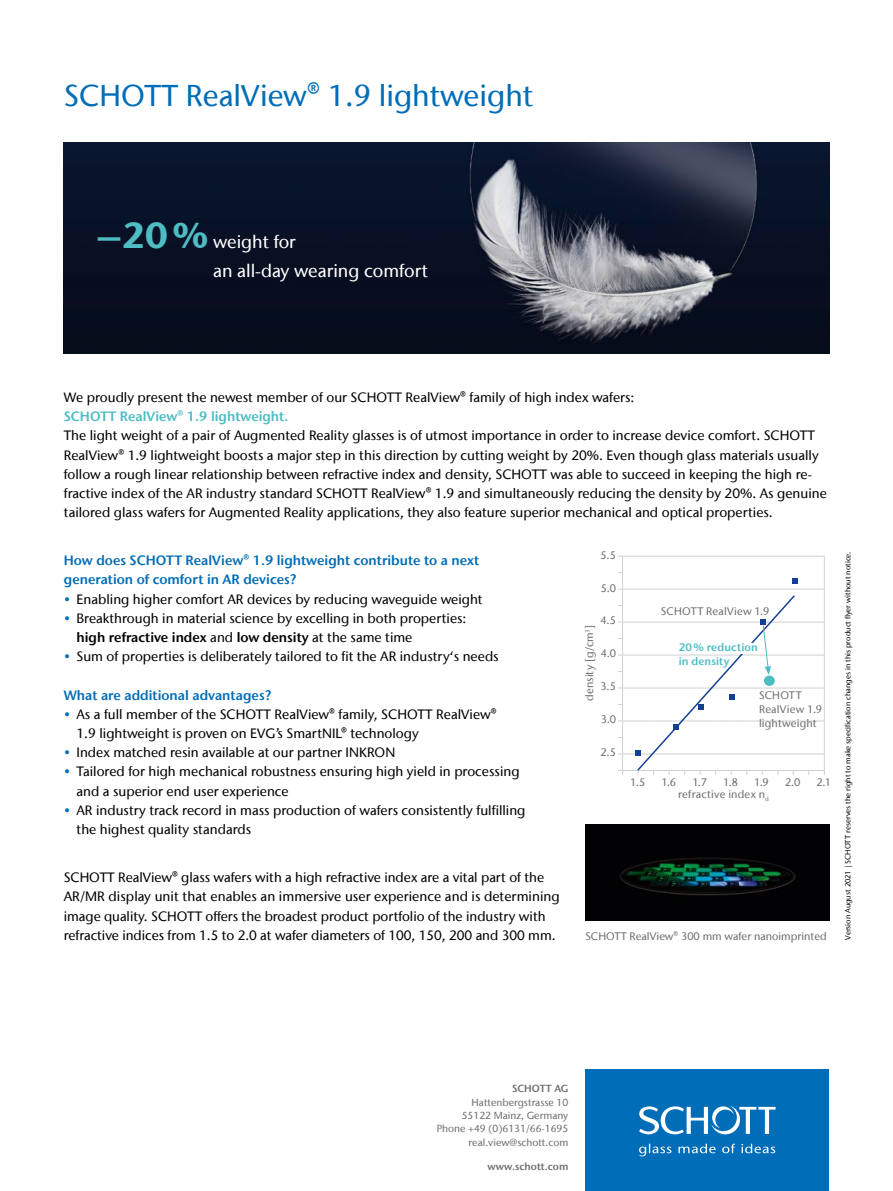
<style>
.page{position:relative;width:893px;height:1191px;background:#fff}
.page>*{position:absolute;margin:0;border:0;box-sizing:border-box;transform-origin:0 0}
.t1{font:500 30px "Stone Sans IIITC Com";color:#006db8}
.t2{font:500 18px/28.8px "Stone Sans IIITC Com";color:#fff}
.t3{font:500 13.5px/19.2px "Stone Sans IIITC Com";color:#000}
.t4{font:600 13.5px/19.2px "Stone Sans IIITC Com";color:#006db8}
.t5{font:600 13.5px "Stone Sans IIITC Com";color:#4dbcc3}
.t6{font:500 10.8px/14.2px "Stone Sans IIITC Com";letter-spacing:.01em;color:#6f6f6e}
.t7{font:600 10.8px/14.2px "Stone Sans IIITC Com";letter-spacing:.015em;color:#4dbcc3}
.t8{font:500 10.2px/13.4px "Stone Sans IIITC Com";color:#6f6f6e;text-align:right}
.t9{font:600 10.2px "Stone Sans IIITC Com";color:#6f6f6e}
.t10{font:500 7.5px "Stone Sans IIITC Com";color:#000}
.s1{font-weight:700;font-size:36px;color:#4dbcc3}
.s2{color:#006db8}
.s3{font-weight:600}
</style>
<div class="page">
<img style="left:64px;top:143px;width:765px;height:211px">
<img style="left:585px;top:824px;width:244px;height:96px">
<div style="left:585px;top:1069px;width:244px;height:122px;background:#006db8"></div>
<svg style="left:639px;top:1105px;width:137px;height:51px"></svg>
<svg style="left:618px;top:556px;width:207px;height:219px"></svg>
<h1 class="t1" style="left:64px;top:77px;width:471px">SCHOTT RealView® 1.9 lightweight</h1>
<h2 class="t2" style="left:213px;top:227px;width:217px;text-indent:-115px"><span class="s1">–20%</span> weight for<br>an all-day wearing comfort</h2>
<p class="t3" style="left:64px;top:387px;width:572px">We proudly present the newest member of our SCHOTT RealView® family of high index wafers:</p>
<p class="t5" style="left:64px;top:408px;width:226px">SCHOTT RealView® 1.9 lightweight.</p>
<p class="t3" style="left:64px;top:426px;width:765px">The light weight of a pair of Augmented Reality glasses is of utmost importance in order to increase device comfort. SCHOTT RealView® 1.9 lightweight boosts a major step in this direction by cutting weight by 20%. Even though glass materials usually follow a rough linear relationship between refractive index and density, SCHOTT was able to succeed in keeping the high re&shy;fractive index of the AR industry standard SCHOTT RealView® 1.9 and simultaneously reducing the density by 20%. As genuine tailored glass wafers for Augmented Reality applications, they also feature superior mechanical and optical properties.</p>
<p class="t4" style="left:64px;top:550px;width:417px">How does SCHOTT RealView® 1.9 lightweight contribute to a next generation of comfort in AR devices?</p>
<p class="t3" style="left:64px;top:589px;width:420px"><span class="s2">•</span> Enabling higher comfort AR devices by reducing waveguide weight</p>
<p class="t3" style="left:77px;top:608px;width:391px;text-indent:-13px"><span class="s2">•</span> Breakthrough in material science by excelling in both properties: <span class="s3">high refractive index</span> and <span class="s3">low density</span> at the same time</p>
<p class="t3" style="left:64px;top:647px;width:436px"><span class="s2">•</span> Sum of properties is deliberately tailored to fit the AR industry‘s needs</p>
<p class="t4" style="left:64px;top:685px;width:209px">What are additional advantages?</p>
<p class="t3" style="left:77px;top:704px;width:422px;text-indent:-13px"><span class="s2">•</span> As a full member of the SCHOTT RealView® family, SCHOTT RealView®<br>1.9 lightweight is proven on EVG’s SmartNIL® technology</p>
<p class="t3" style="left:64px;top:743px;width:333px"><span class="s2">•</span> Index matched resin available at our partner INKRON</p>
<p class="t3" style="left:77px;top:762px;width:444px;text-indent:-13px"><span class="s2">•</span> Tailored for high mechanical robustness ensuring high yield in processing and a superior end user experience</p>
<p class="t3" style="left:77px;top:800px;width:450px;text-indent:-13px"><span class="s2">•</span> AR industry track record in mass production of wafers consistently fulfilling the highest quality standards</p>
<p class="t3" style="left:64px;top:867px;width:497px">SCHOTT RealView® glass wafers with a high refractive index are a vital part of the AR/MR display unit that enables an immersive user experience and is determining image quality. SCHOTT offers the broadest product portfolio of the industry with refractive indices from 1.5 to 2.0 at wafer diameters of 100, 150, 200 and 300 mm.</p>
<p class="t6" style="left:600px;top:547px;width:17px">5.5</p>
<p class="t6" style="left:601px;top:580px;width:17px">5.0</p>
<p class="t6" style="left:600px;top:613px;width:17px">4.5</p>
<p class="t6" style="left:601px;top:646px;width:17px">4.0</p>
<p class="t6" style="left:600px;top:679px;width:17px">3.5</p>
<p class="t6" style="left:601px;top:712px;width:17px">3.0</p>
<p class="t6" style="left:600px;top:745px;width:17px">2.5</p>
<p class="t6" style="left:582px;top:701px;width:77px;rotate:-90deg">density [g/cm<sup>3</sup>]</p>
<p class="t6" style="left:661px;top:604px;width:110px">SCHOTT RealView 1.9</p>
<p class="t7" style="left:679px;top:640px;width:81px">20% reduction in density</p>
<p class="t6" style="left:759px;top:688px;width:65px">SCHOTT<br>RealView 1.9 lightweight</p>
<p class="t6" style="left:630px;top:775px;width:17px">1.5</p>
<p class="t6" style="left:661px;top:775px;width:16px">1.6</p>
<p class="t6" style="left:692px;top:775px;width:16px">1.7</p>
<p class="t6" style="left:723px;top:775px;width:16px">1.8</p>
<p class="t6" style="left:754px;top:775px;width:16px">1.9</p>
<p class="t6" style="left:785px;top:775px;width:17px">2.0</p>
<p class="t6" style="left:816px;top:775px;width:16px">2.1</p>
<p class="t6" style="left:678px;top:787px;width:92px">refractive index n<sub>d</sub></p>
<p class="t6" style="left:585px;top:928px;width:243px">SCHOTT RealView® 300 mm wafer nanoimprinted</p>
<p class="t10" style="left:843px;top:939px;width:390px;rotate:-90deg">Version August 2021 | SCHOTT reserves the right to make specification changes in this product flyer without notice.</p>
<p class="t9" style="left:512px;top:1082px;width:58px">SCHOTT AG</p>
<p class="t8" style="left:437px;top:1095px;width:133px">Hattenbergstrasse 10<br>55122 Mainz, Germany<br>Phone +49 (0)6131/66-1695 real.view@schott.com</p>
<p class="t9" style="left:487px;top:1159px;width:83px">www.schott.com</p>
</div>
